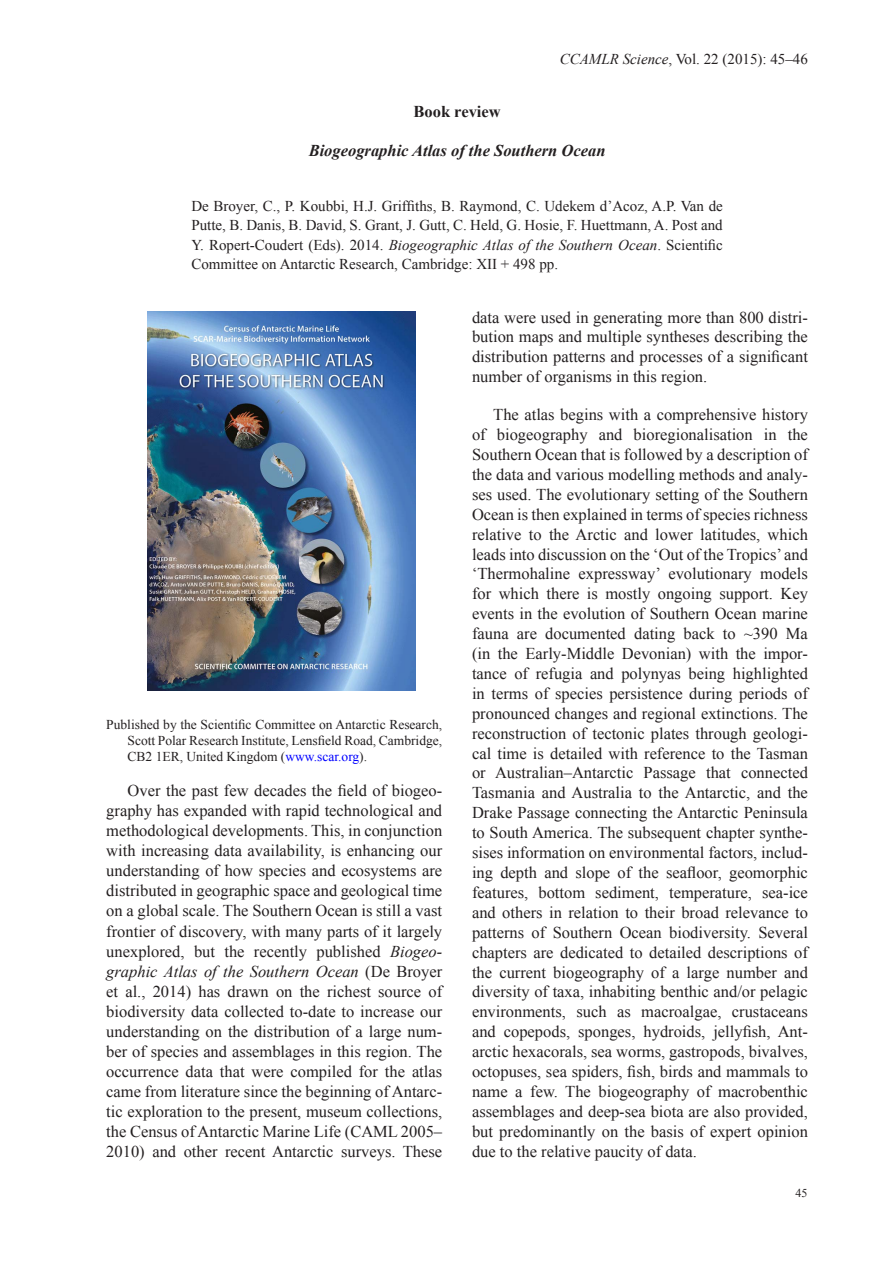
<style>
.page{position:relative;width:893px;height:1263px;background:#fff}
.page>*{position:absolute;margin:0;border:0;box-sizing:border-box;transform-origin:0 0}
.journal_para_text_jp{font:16.5px/20px "Times New Roman";color:#231f20;text-align:justify}
.journal_author_ja{font:italic 700 16.5px "Times New Roman";color:#231f20}
.journal_title_jt{font:700 16.5px "Times New Roman";color:#231f20}
.journal_abstract_tex{font:15px/19px "Times New Roman";color:#231f20;text-align:justify}
.journal_figure_legen{font:13.5px/16.4px "Times New Roman";color:#231f20;text-align:justify}
.t1{font:12px "Times New Roman";color:#231f20}
.s1{font-style:italic}
.s2{color:#00f}
</style>
<div class="page">
<img style="left:148px;top:311px;width:267px;height:379px">
<p class="journal_abstract_tex" style="left:560px;top:49px;width:250px"><span class="s1">CCAMLR Science</span>, Vol. 22 (2015): 45–46</p>
<p class="journal_title_jt" style="left:413px;top:101px;width:89px">Book review</p>
<p class="journal_author_ja" style="left:309px;top:139px;width:298px">Biogeographic Atlas of the Southern Ocean</p>
<p class="journal_abstract_tex" style="left:191px;top:197px;width:533px">De Broyer, C., P. Koubbi, H.J. Griffiths, B. Raymond, C. Udekem d’Acoz, A.P. Van de Putte, B. Danis, B. David, S. Grant, J. Gutt, C. Held, G. Hosie, F. Huettmann, A. Post and Y. Ropert-Coudert (Eds). 2014. <span class="s1">Biogeographic Atlas of the Southern Ocean</span>. Scientific Committee on Antarctic Research, Cambridge: XII + 498 pp.</p>
<p class="journal_figure_legen" style="left:128px;top:716px;width:316px;text-indent:-21px">Published by the Scientific Committee on Antarctic Research, Scott Polar Research Institute, Lensfield Road, Cambridge, CB2 1ER, United Kingdom (<span class="s2">www.scar.org</span>).</p>
<p class="journal_para_text_jp" style="left:106px;top:781px;width:337px;text-indent:21px">Over the past few decades the field of biogeo&shy;graphy has expanded with rapid technological and methodological developments. This, in conjunction with increasing data availability, is enhancing our understanding of how species and ecosystems are distributed in geographic space and geological time on a global scale. The Southern Ocean is still a vast frontier of discovery, with many parts of it largely unexplored, but the recently published <span class="s1">Biogeo&shy;graphic Atlas of the Southern Ocean</span> (De Broyer et al., 2014) has drawn on the richest source of biodiversity data collected to-date to increase our understanding on the distribution of a large num&shy;ber of species and assemblages in this region. The occurrence data that were compiled for the atlas came from literature since the beginning of Antarc&shy;tic exploration to the present, museum collections, the Census of Antarctic Marine Life (CAML 2005– 2010) and other recent Antarctic surveys. These</p>
<p class="journal_para_text_jp" style="left:472px;top:307px;width:337px">data were used in generating more than 800 distri&shy;bution maps and multiple syntheses describing the distribution patterns and processes of a significant number of organisms in this region.</p>
<p class="journal_para_text_jp" style="left:472px;top:404px;width:337px;text-indent:21px">The atlas begins with a comprehensive history of biogeography and bioregionalisation in the Southern Ocean that is followed by a description of the data and various modelling methods and analy&shy;ses used. The evolutionary setting of the Southern Ocean is then explained in terms of species richness relative to the Arctic and lower latitudes, which leads into discussion on the ‘Out of the Tropics’ and ‘Thermohaline expressway’ evolutionary models for which there is mostly ongoing support. Key events in the evolution of Southern Ocean marine fauna are documented dating back to ~390 Ma (in the Early-Middle Devonian) with the impor&shy;tance of refugia and polynyas being highlighted in terms of species persistence during periods of pronounced changes and regional extinctions. The reconstruction of tectonic plates through geologi&shy;cal time is detailed with reference to the Tasman or Australian–Antarctic Passage that connected Tasmania and Australia to the Antarctic, and the Drake Passage connecting the Antarctic Peninsula to South America. The subsequent chapter synthe&shy;sises information on environmental factors, includ&shy;ing depth and slope of the seafloor, geomorphic features, bottom sediment, temperature, sea-ice and others in relation to their broad relevance to patterns of Southern Ocean biodiversity. Several chapters are dedicated to detailed descriptions of the current biogeography of a large number and diversity of taxa, inhabiting benthic and/or pelagic environments, such as macroalgae, crustaceans and copepods, sponges, hydroids, jellyfish, Ant&shy;arctic hexacorals, sea worms, gastropods, bivalves, octopuses, sea spiders, fish, birds and mammals to name a few. The biogeography of macrobenthic assemblages and deep-sea biota are also provided, but predominantly on the basis of expert opinion due to the relative paucity of data.</p>
<p class="t1" style="left:795px;top:1185px;width:13px">45</p>
</div>
